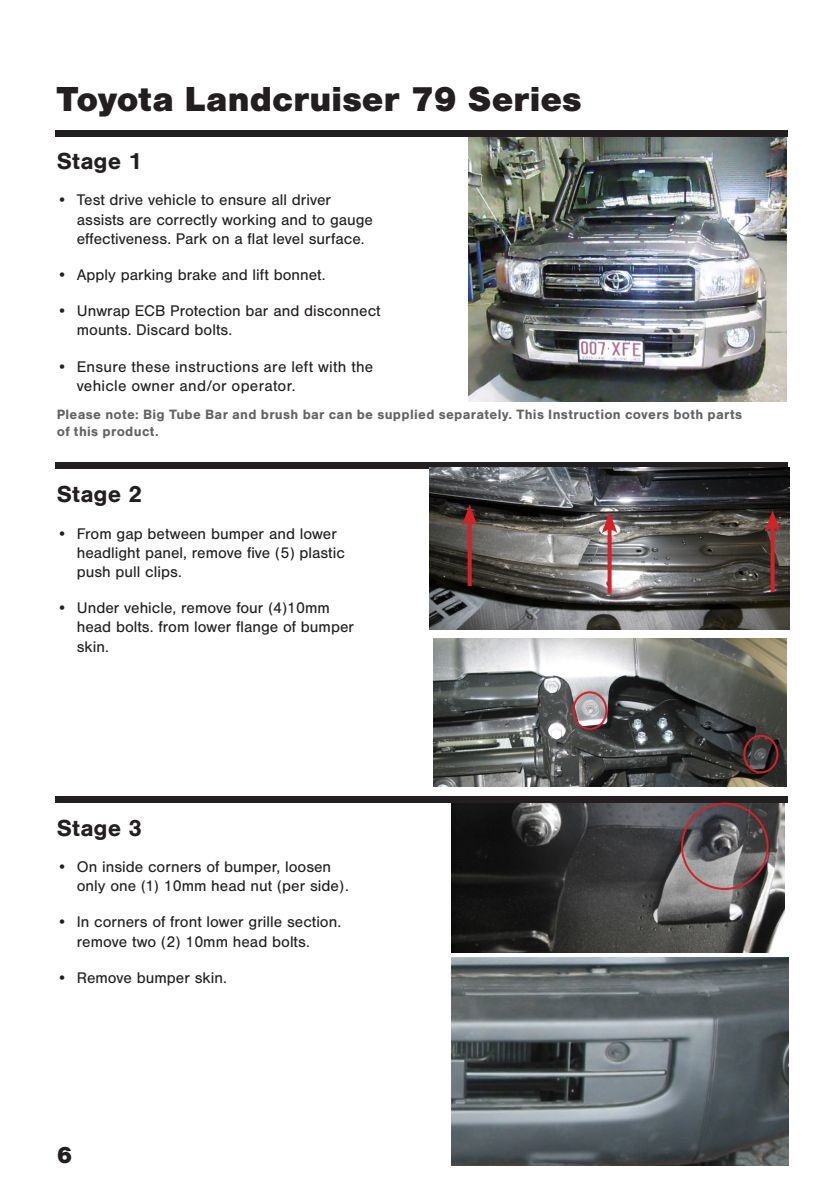
<style>
.page{position:relative;width:840px;height:1191px;background:#fff}
.page>*{position:absolute;margin:0;border:0;box-sizing:border-box;transform-origin:0 0}
.t1{font:900 36px "Nimbus San";color:#231f20}
.t2{font:700 24px "Nimbus San";letter-spacing:.005em;color:#231f20}
.t3{font:900 24px "Nimbus San";color:#231f20}
.t4{font:16px/19.2px "Nimbus San";color:#231f20}
.t5{font:700 14px/16.8px "Nimbus San";letter-spacing:.02em;color:#636366}
</style>
<div class="page">
<img style="left:468px;top:137px;width:318px;height:264px">
<img style="left:433px;top:638px;width:353px;height:148px">
<img style="left:451px;top:803px;width:333px;height:149px">
<div style="left:56px;top:796px;width:731px;height:6px;background:#231f20"></div>
<div style="left:56px;top:462px;width:731px;height:6px;background:#231f20"></div>
<div style="left:56px;top:130px;width:731px;height:7px;background:#231f20"></div>
<img style="left:451px;top:957px;width:337px;height:209px">
<img style="left:429px;top:467px;width:360px;height:162px">
<svg style="left:467px;top:526px;width:4px;height:60px"></svg>
<svg style="left:461px;top:504px;width:16px;height:22px"></svg>
<svg style="left:607px;top:533px;width:4px;height:60px"></svg>
<svg style="left:601px;top:512px;width:16px;height:21px"></svg>
<svg style="left:770px;top:532px;width:4px;height:60px"></svg>
<svg style="left:764px;top:510px;width:16px;height:22px"></svg>
<div style="left:572px;top:691px;width:35px;height:39px;border:2px solid #d1232a;border-radius:50%"></div>
<div style="left:743px;top:735px;width:35px;height:38px;border:2px solid #d1232a;border-radius:50%"></div>
<div style="left:680px;top:802px;width:88px;height:88px;border:2px solid #d1232a;border-radius:50%"></div>
<p class="t1" style="left:57px;top:79px;width:526px">Toyota Landcruiser 79 Series</p>
<h3 class="t2" style="left:57px;top:148px;width:87px">Stage 1</h3>
<p class="t4" style="left:77px;top:191px;width:297px;text-indent:-20px">• Test drive vehicle to ensure all driver assists are correctly working and to gauge effectiveness. Park on a flat level surface.</p>
<p class="t4" style="left:57px;top:265px;width:270px">• Apply parking brake and lift bonnet.</p>
<p class="t4" style="left:77px;top:301px;width:305px;text-indent:-20px">• Unwrap ECB Protection bar and disconnect mounts. Discard bolts.</p>
<p class="t4" style="left:77px;top:357px;width:298px;text-indent:-20px">• Ensure these instructions are left with the vehicle owner and/or operator.</p>
<p class="t5" style="left:57px;top:406px;width:686px">Please note: Big Tube Bar and brush bar can be supplied separately. This Instruction covers both parts of this product.</p>
<h3 class="t2" style="left:57px;top:481px;width:87px">Stage 2</h3>
<p class="t4" style="left:77px;top:524px;width:269px;text-indent:-20px">• From gap between bumper and lower headlight panel, remove five (5) plastic push pull clips.</p>
<p class="t4" style="left:77px;top:598px;width:279px;text-indent:-20px">• Under vehicle, remove four (4)10mm head bolts. from lower flange of bumper skin.</p>
<h3 class="t2" style="left:57px;top:814px;width:87px">Stage 3</h3>
<p class="t4" style="left:77px;top:857px;width:274px;text-indent:-20px">• On inside corners of bumper, loosen only one (1) 10mm head nut (per side).</p>
<p class="t4" style="left:77px;top:912px;width:266px;text-indent:-20px">• In corners of front lower grille section. remove two (2) 10mm head bolts.</p>
<p class="t4" style="left:57px;top:968px;width:172px">• Remove bumper skin.</p>
<p class="t3" style="left:57px;top:1141px;width:17px">6</p>
</div>
